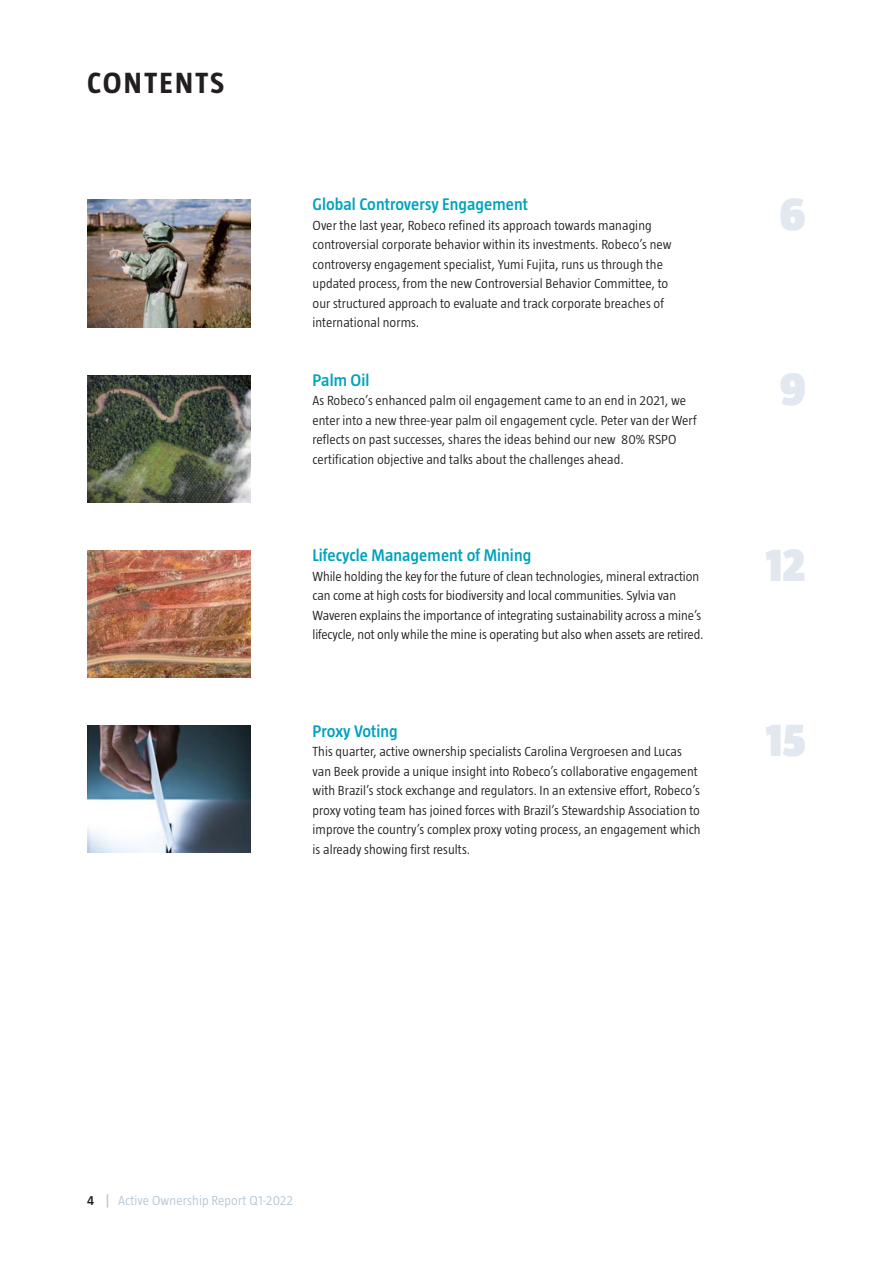
<style>
.page{position:relative;width:893px;height:1263px;background:#fff}
.page>*{position:absolute;margin:0;border:0;box-sizing:border-box;transform-origin:0 0}
._03_Subheading_level{font:900 48px "Taz";color:#e1e8ef}
._02_Intro{font:700 30px "Taz";letter-spacing:.08em;color:#231f20}
._03_Subheading_level-2{font:600 17.25px "Taz";letter-spacing:.005em;color:#00a2bd}
._04_Body_text{font:300 13.5px/19.5px "Taz";letter-spacing:.005em;color:#231f20}
.t1{font:300 13.5px "Taz";letter-spacing:.01em;color:#b5c6d6}
.s1{font-weight:600;color:#231f20}
.s2{font-weight:600}
</style>
<div class="page">
<img style="left:87px;top:550px;width:164px;height:127px">
<img style="left:87px;top:726px;width:164px;height:127px">
<img style="left:87px;top:200px;width:164px;height:127px">
<img style="left:87px;top:375px;width:164px;height:127px">
<p class="_02_Intro" style="left:87px;top:66px;width:139px">CONTENTS</p>
<p class="_03_Subheading_level-2" style="left:313px;top:194px;width:217px">Global Controversy Engagement</p>
<p class="_04_Body_text" style="left:313px;top:215px;width:361px">Over the last year, Robeco refined its approach towards managing controversial corporate behavior within its investments. Robeco’s new controversy engagement specialist, Yumi Fujita, runs us through the updated process, from the new Controversial Behavior Committee, to our structured approach to evaluate and track corporate breaches of international norms.</p>
<p class="_03_Subheading_level-2" style="left:313px;top:370px;width:58px">Palm Oil</p>
<p class="_04_Body_text" style="left:313px;top:391px;width:386px">As Robeco’s enhanced palm oil engagement came to an end in 2021, we enter into a new three-year palm oil engagement cycle. Peter van der Werf reflects on past successes, shares the ideas behind our new 80% RSPO certification objective and talks about the challenges ahead.</p>
<p class="_03_Subheading_level-2" style="left:313px;top:545px;width:220px">Lifecycle Management of Mining</p>
<p class="_04_Body_text" style="left:313px;top:566px;width:393px">While holding the key for the future of clean technologies, mineral extraction can come at high costs for biodiversity and local communities. Sylvia van Waveren explains the importance of integrating sustainability across a mine’s lifecycle, not only while the mine is operating but also when assets are retired.</p>
<p class="_03_Subheading_level-2" style="left:313px;top:721px;width:87px">Proxy Voting</p>
<p class="_04_Body_text" style="left:313px;top:742px;width:390px">This quarter, active ownership specialists Carolina Vergroesen and Lucas van Beek provide a unique insight into Robeco’s collaborative engagement with Brazil’s stock exchange and regulators. In an extensive effort, Robeco’s proxy voting team has joined forces with Brazil’s Stewardship Association to improve the country’s complex proxy voting process, an engagement which is already showing first results.</p>
<p class="_03_Subheading_level" style="left:780px;top:186px;width:27px">6</p>
<p class="_03_Subheading_level" style="left:780px;top:362px;width:27px">9</p>
<p class="_03_Subheading_level" style="left:766px;top:537px;width:42px">12</p>
<p class="_03_Subheading_level" style="left:766px;top:713px;width:42px">15</p>
<p class="t1" style="left:87px;top:1192px;width:208px"><span class="s1">4</span> <span class="s2">|</span> Active Ownership Report Q1-2022</p>
</div>
